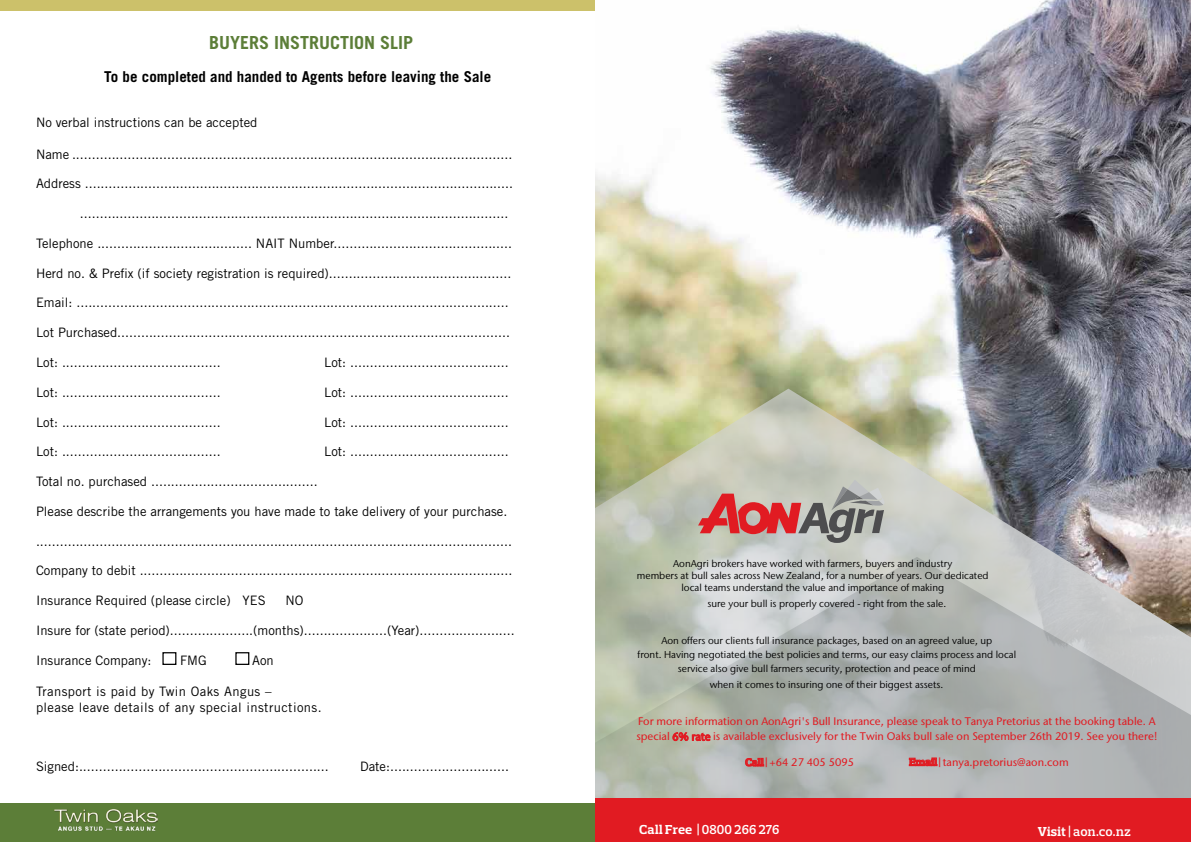
<style>
.page{position:relative;width:1191px;height:842px;background:#fff}
.page>*{position:absolute;margin:0;border:0;box-sizing:border-box;transform-origin:0 0}
.t1{font:700 18px "Trade Gothic";color:#5c7e38}
.t2{font:700 15px "Trade Gothic";color:#000}
.t3{font:600 13.2px "Prelo Slab";letter-spacing:.01em;color:#fff}
.t4{font:13px "Trade Gothic";color:#000}
.t5{font:13px/15.6px "Trade Gothic";letter-spacing:.03em;color:#000}
.t6{font:500 11px/15.6px "Stone Sans IIITC Pro";color:#e11b22}
.t7{font:10px/12px "Stone Sans IIITC Pro";color:#000;text-align:center}
.s1{font-family:"Prelo Slab";font-weight:700}
.s2{font-weight:700}
</style>
<div class="page">
<div style="left:0;top:803px;width:595px;height:39px;background:#5c7e38"></div>
<img style="left:54px;top:809px;width:104px;height:22px">
<div style="left:0;top:0;width:606px;height:10px;background:#ccc16a"></div>
<div style="left:162px;top:652px;width:14px;height:13px;border:1px solid #000"></div>
<div style="left:235px;top:652px;width:14px;height:13px;border:1px solid #000"></div>
<img style="left:595px;top:0;width:596px;height:389px">
<img style="left:595px;top:389px;width:596px;height:168px">
<svg style="left:595px;top:557px;width:596px;height:241px;background:#b5b9b4"></svg>
<svg style="left:698px;top:480px;width:186px;height:63px;background:#b89590"></svg>
<div style="left:595px;top:798px;width:596px;height:44px;background:#e11b22"></div>
<svg style="left:672px;top:732px;width:38px;height:9px"></svg>
<svg style="left:745px;top:758px;width:19px;height:8px"></svg>
<svg style="left:909px;top:758px;width:28px;height:8px"></svg>
<h1 class="t1" style="left:209px;top:32px;width:206px">BUYERS INSTRUCTION SLIP</h1>
<p class="t2" style="left:104px;top:67px;width:388px">To be completed and handed to Agents before leaving the Sale</p>
<p class="t4" style="left:36px;top:115px;width:223px">No verbal instructions can be accepted</p>
<p class="t4" style="left:36px;top:146px;width:478px">Name ...............................................................................................................</p>
<p class="t4" style="left:36px;top:176px;width:478px">Address ............................................................................................................</p>
<p class="t4" style="left:80px;top:206px;width:430px">............................................................................................................</p>
<p class="t4" style="left:36px;top:235px;width:477px">Telephone ....................................... NAIT Number.............................................</p>
<p class="t4" style="left:36px;top:265px;width:477px">Herd no. &amp; Prefix (if society registration is required)..............................................</p>
<p class="t4" style="left:36px;top:295px;width:474px">Email: .............................................................................................................</p>
<p class="t4" style="left:36px;top:325px;width:475px">Lot Purchased...................................................................................................</p>
<p class="t4" style="left:36px;top:355px;width:186px">Lot: ........................................</p>
<p class="t4" style="left:324px;top:355px;width:186px">Lot: ........................................</p>
<p class="t4" style="left:36px;top:384px;width:186px">Lot: ........................................</p>
<p class="t4" style="left:324px;top:384px;width:186px">Lot: ........................................</p>
<p class="t4" style="left:36px;top:414px;width:186px">Lot: ........................................</p>
<p class="t4" style="left:324px;top:414px;width:186px">Lot: ........................................</p>
<p class="t4" style="left:36px;top:444px;width:186px">Lot: ........................................</p>
<p class="t4" style="left:324px;top:444px;width:186px">Lot: ........................................</p>
<p class="t4" style="left:36px;top:474px;width:283px">Total no. purchased ..........................................</p>
<p class="t4" style="left:36px;top:503px;width:473px">Please describe the arrangements you have made to take delivery of your purchase.</p>
<p class="t4" style="left:36px;top:533px;width:477px">........................................................................................................................</p>
<p class="t4" style="left:36px;top:563px;width:478px">Company to debit ..............................................................................................</p>
<p class="t4" style="left:36px;top:593px;width:231px">Insurance Required (please circle) YES</p>
<p class="t4" style="left:285px;top:593px;width:20px">NO</p>
<p class="t4" style="left:36px;top:622px;width:480px">Insure for (state period).....................(months).....................(Year)........................</p>
<p class="t4" style="left:36px;top:652px;width:117px">Insurance Company:</p>
<p class="t4" style="left:180px;top:652px;width:28px">FMG</p>
<p class="t4" style="left:252px;top:652px;width:23px">Aon</p>
<p class="t5" style="left:36px;top:683px;width:287px">Transport is paid by Twin Oaks Angus –<br>please leave details of any special instructions.</p>
<p class="t4" style="left:36px;top:759px;width:294px">Signed:...............................................................</p>
<p class="t4" style="left:360px;top:759px;width:150px">Date:..............................</p>
<p class="t7" style="left:637px;top:558px;width:353px">AonAgri brokers have worked with farmers, buyers and industry<br>members at bull sales across New Zealand, for a number of years. Our dedicated local teams understand the value and importance of making</p>
<p class="t7" style="left:707px;top:597px;width:240px">sure your bull is properly covered - right from the sale.</p>
<p class="t7" style="left:637px;top:633px;width:380px;line-height:14px">Aon offers our clients full insurance packages, based on an agreed value, up<br>front. Having negotiated the best policies and terms, our easy claims process and local service also give bull farmers security, protection and peace of mind</p>
<p class="t7" style="left:709px;top:678px;width:235px">when it comes to insuring one of their biggest assets.</p>
<p class="t6" style="left:636px;top:713px;width:522px">For more information on AonAgri's Bull Insurance, please speak to Tanya Pretorius at the booking table. A special 6% rate is available exclusively for the Twin Oaks bull sale on September 26th 2019. See you there!</p>
<p class="t6" style="left:745px;top:754px;width:110px"><span class="s1">Call |</span> +64 27 405 5095</p>
<p class="t6" style="left:909px;top:754px;width:161px"><span class="s1">Email |</span> tanya.pretorius@aon.com</p>
<p class="t3" style="left:639px;top:821px;width:142px"><span class="s2">Call Free |</span> 0800 266 276</p>
<p class="t3" style="left:1037px;top:823px;width:94px"><span class="s2">Visit |</span> aon.co.nz</p>
</div>
